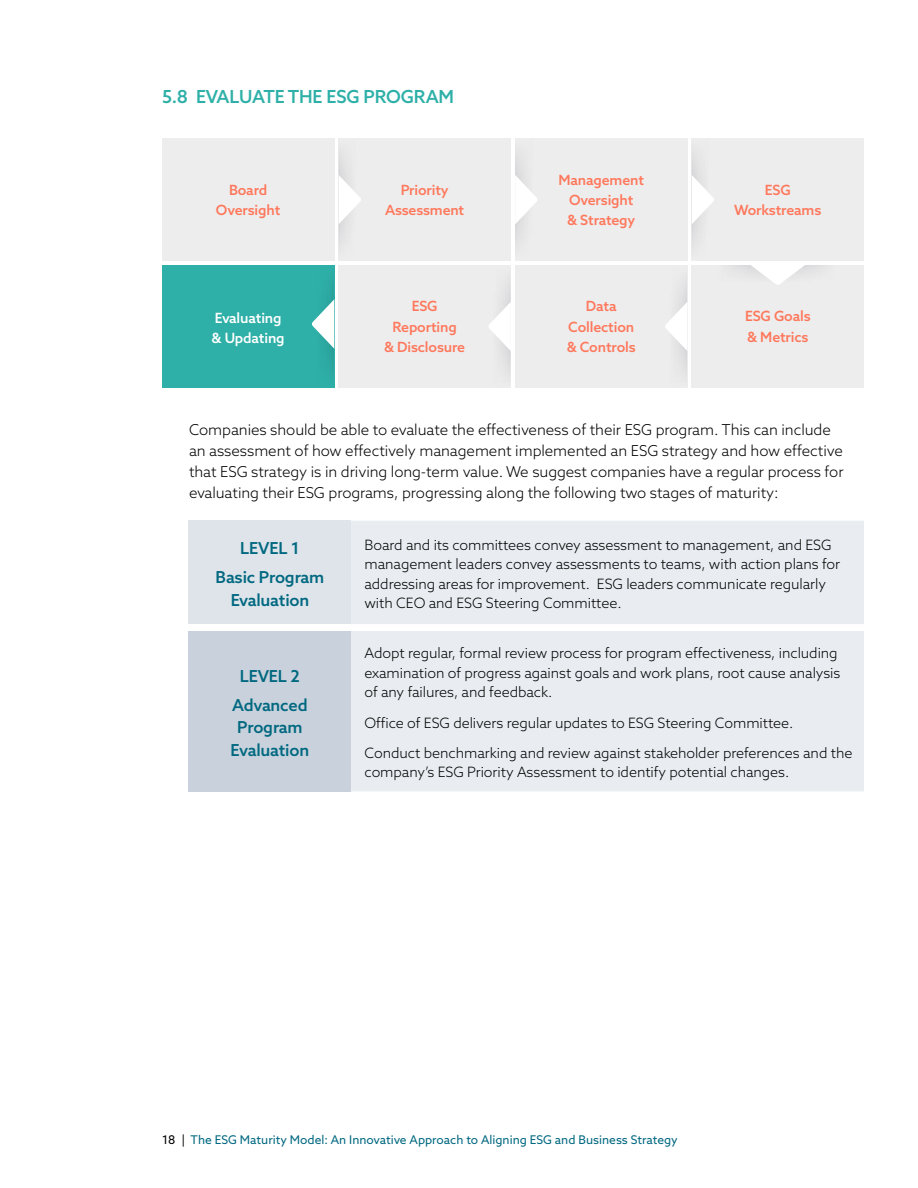
<style>
.page{position:relative;width:918px;height:1188px;background:#fff}
.page>*{position:absolute;margin:0;border:0;box-sizing:border-box;transform-origin:0 0}
.t1{font:500 18px "Azo Sans";letter-spacing:-.01em;color:#2eb0a8}
.t2{font:500 16.5px/29.2px "Azo Sans";letter-spacing:-.01em;color:#006880;text-align:center}
.t3{font:300 15px/21px "Azo Sans";letter-spacing:-.005em;color:#000}
.t4{font:300 14.25px/19.5px "Azo Sans";letter-spacing:-.005em;color:#000}
.t5{font:500 14.1px/20.1px "Azo Sans";letter-spacing:-.01em;color:#ff785c;text-align:center}
.t6{font:500 14.1px/20.1px "Azo Sans";letter-spacing:-.01em;color:#fff}
.t7{font:12px "Azo Sans";color:#006880}
.s1{color:#000}
</style>
<div class="page">
<div style="left:189px;top:521px;width:162px;height:103px;background:#dee4ea"></div>
<div style="left:351px;top:521px;width:513px;height:103px;background:#e9edf1"></div>
<div style="left:351px;top:631px;width:513px;height:160px;background:#e9edf1"></div>
<div style="left:189px;top:631px;width:162px;height:161px;background:#c9d2dc"></div>
<div style="left:515px;top:265px;width:172px;height:123px;background:#ededed"></div>
<div style="left:692px;top:265px;width:172px;height:123px;background:#ededed"></div>
<div style="left:339px;top:265px;width:172px;height:123px;background:#ededed"></div>
<div style="left:162px;top:265px;width:172px;height:123px;background:#2eb0a8"></div>
<div style="left:515px;top:138px;width:172px;height:123px;background:#ededed"></div>
<div style="left:692px;top:138px;width:172px;height:123px;background:#ededed"></div>
<div style="left:339px;top:138px;width:172px;height:123px;background:#ededed"></div>
<div style="left:162px;top:138px;width:172px;height:123px;background:#ededed"></div>
<svg style="left:312px;top:138px;width:49px;height:250px"></svg>
<svg style="left:489px;top:154px;width:48px;height:218px"></svg>
<svg style="left:665px;top:138px;width:159px;height:250px"></svg>
<p class="t1" style="left:162px;top:85px;width:294px">5.8 EVALUATE THE ESG PROGRAM</p>
<p class="t5" style="left:216px;top:180px;width:66px">Board<br>Oversight</p>
<p class="t5" style="left:385px;top:180px;width:81px">Priority<br>Assessment</p>
<p class="t5" style="left:558px;top:170px;width:87px">Management<br>Oversight<br>&amp; Strategy</p>
<p class="t5" style="left:734px;top:180px;width:89px">ESG<br>Workstreams</p>
<p class="t6" style="left:212px;top:308px;width:75px">Evaluating &amp; Updating</p>
<p class="t5" style="left:384px;top:296px;width:83px">ESG<br>Reporting<br>&amp; Disclosure</p>
<p class="t5" style="left:567px;top:296px;width:70px">Data<br>Collection &amp; Controls</p>
<p class="t5" style="left:745px;top:306px;width:67px;text-align:left">ESG Goals &amp; Metrics</p>
<p class="t3" style="left:189px;top:419px;width:656px">Companies should be able to evaluate the effectiveness of their ESG program. This can include an assessment of how effectively management implemented an ESG strategy and how effective that ESG strategy is in driving long-term value. We suggest companies have a regular process for evaluating their ESG programs, progressing along the following two stages of maturity:</p>
<p class="t2" style="left:216px;top:533px;width:110px">LEVEL 1<br>Basic Program</p>
<p class="t2" style="left:231px;top:585px;width:80px">Evaluation</p>
<p class="t2" style="left:232px;top:661px;width:77px">LEVEL 2<br>Advanced</p>
<p class="t2" style="left:231px;top:716px;width:80px;line-height:22.5px">Program<br>Evaluation</p>
<p class="t4" style="left:364px;top:535px;width:477px">Board and its committees convey assessment to management, and ESG management leaders convey assessments to teams, with action plans for addressing areas for improvement. ESG leaders communicate regularly with CEO and ESG Steering Committee.</p>
<p class="t4" style="left:364px;top:643px;width:477px">Adopt regular, formal review process for program effectiveness, including examination of progress against goals and work plans, root cause analysis of any failures, and feedback.</p>
<p class="t4" style="left:364px;top:707px;width:489px;line-height:30.3px">Office of ESG delivers regular updates to ESG Steering Committee.<br>Conduct benchmarking and review against stakeholder preferences and the</p>
<p class="t4" style="left:364px;top:762px;width:426px">company’s ESG Priority Assessment to identify potential changes.</p>
<p class="t7" style="left:162px;top:1131px;width:517px"><span class="s1">18 |</span> The ESG Maturity Model: An Innovative Approach to Aligning ESG and Business Strategy</p>
</div>
